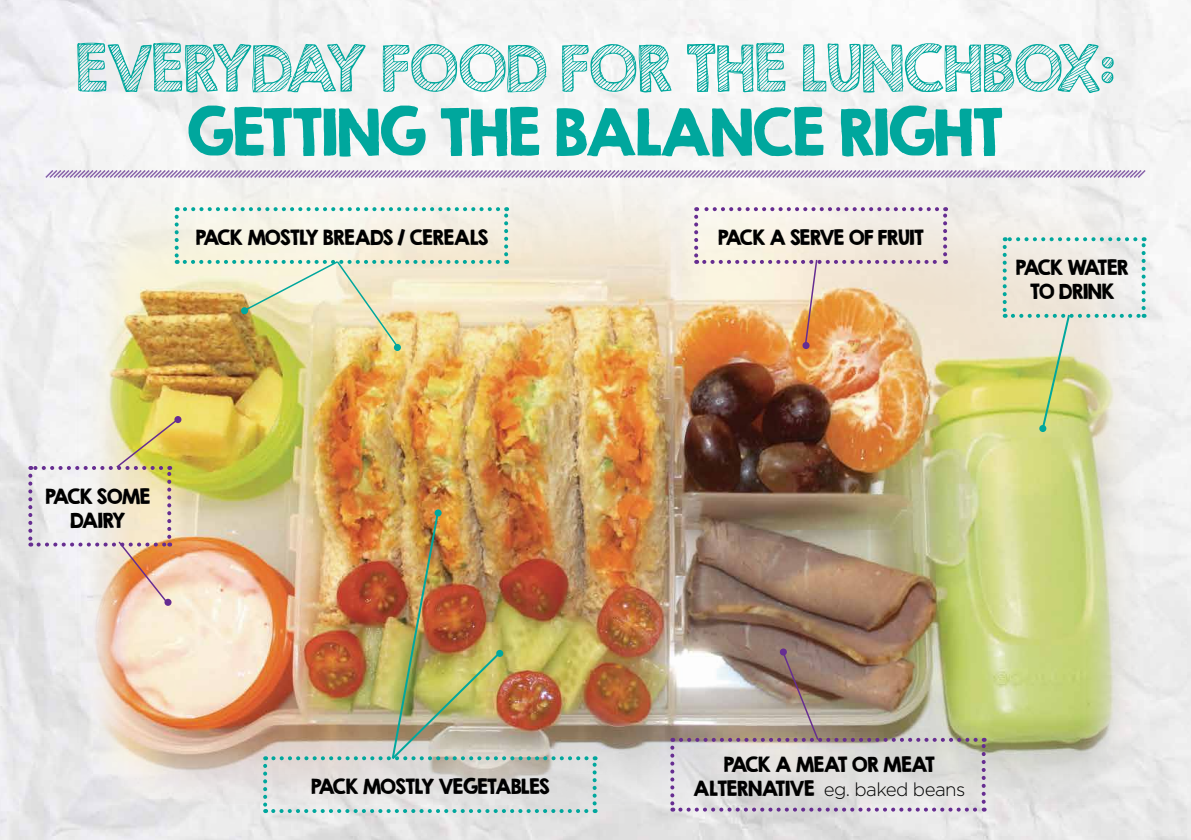
<style>
.page{position:relative;width:1191px;height:840px;background:#fff}
.page>*{position:absolute;margin:0;border:0;box-sizing:border-box;transform-origin:0 0}
.t1{font:58px "KG Second Chances Sketch";letter-spacing:-.03em;color:#00a79d}
.t2{font:58px "KG Second Chances Solid";letter-spacing:-.03em;color:#00a79d}
.t3{font:18.6px/24.2px "KG Second Chances Solid";letter-spacing:-.03em;color:#000;text-align:center}
.t4{font:300 18.6px "Gotham";letter-spacing:-.03em;color:#000}
.s1{font-family:"KG Second Chances Solid";font-weight:400}
</style>
<div class="page">
<img style="left:0;top:0;width:1191px;height:839px">
<img style="left:71px;top:126px;width:1068px;height:677px">
<div style="left:394px;top:344px;width:7px;height:7px;background:#00a79d;border-radius:50%"></div>
<svg style="left:670px;top:747px;width:4px;height:64px"></svg>
<svg style="left:680px;top:807px;width:304px;height:4px"></svg>
<svg style="left:981px;top:737px;width:4px;height:64px"></svg>
<svg style="left:694px;top:207px;width:253px;height:141px;background:#edd2b6"></svg>
<img style="left:672px;top:648px;width:303px;height:93px">
<svg style="left:28px;top:417px;width:151px;height:187px"></svg>
<div style="left:174px;top:416px;width:7px;height:7px;background:#662d91;border-radius:50%"></div>
<div style="left:164px;top:598px;width:7px;height:7px;background:#662d91;border-radius:50%"></div>
<div style="left:780px;top:648px;width:7px;height:7px;background:#662d91;border-radius:50%"></div>
<div style="left:802px;top:342px;width:7px;height:7px;background:#662d91;border-radius:50%"></div>
<img style="left:263px;top:508px;width:333px;height:304px">
<div style="left:434px;top:509px;width:7px;height:7px;background:#00a79d;border-radius:50%"></div>
<div style="left:496px;top:649px;width:7px;height:7px;background:#00a79d;border-radius:50%"></div>
<svg style="left:1002px;top:237px;width:143px;height:193px;background:#dee1c2"></svg>
<svg style="left:1039px;top:424px;width:7px;height:8px"></svg>
<svg style="left:44px;top:168px;width:1103px;height:11px"></svg>
<svg style="left:175px;top:207px;width:333px;height:141px;background:#e6e0bd"></svg>
<div style="left:241px;top:307px;width:7px;height:7px;background:#00a79d;border-radius:50%"></div>
<h1 class="t1" style="left:75px;top:31px;width:1041px">EVERYDAY FOOD FOR THE LUNCHBOX:</h1>
<h1 class="t2" style="left:187px;top:95px;width:818px">GETTING THE BALANCE RIGHT</h1>
<p class="t3" style="left:196px;top:225px;width:294px">PACK MOSTLY BREADS / CEREALS</p>
<p class="t3" style="left:46px;top:483px;width:107px">PACK SOME<br>DAIRY</p>
<p class="t3" style="left:311px;top:773px;width:240px">PACK MOSTLY VEGETABLES</p>
<p class="t3" style="left:718px;top:225px;width:208px">PACK A SERVE OF FRUIT</p>
<p class="t3" style="left:1016px;top:255px;width:114px">PACK WATER<br>TO DRINK</p>
<p class="t3" style="left:723px;top:751px;width:213px">PACK A MEAT OR MEAT</p>
<p class="t4" style="left:693px;top:779px;width:273px"><span class="s1">ALTERNATIVE</span> eg. baked beans</p>
</div>
